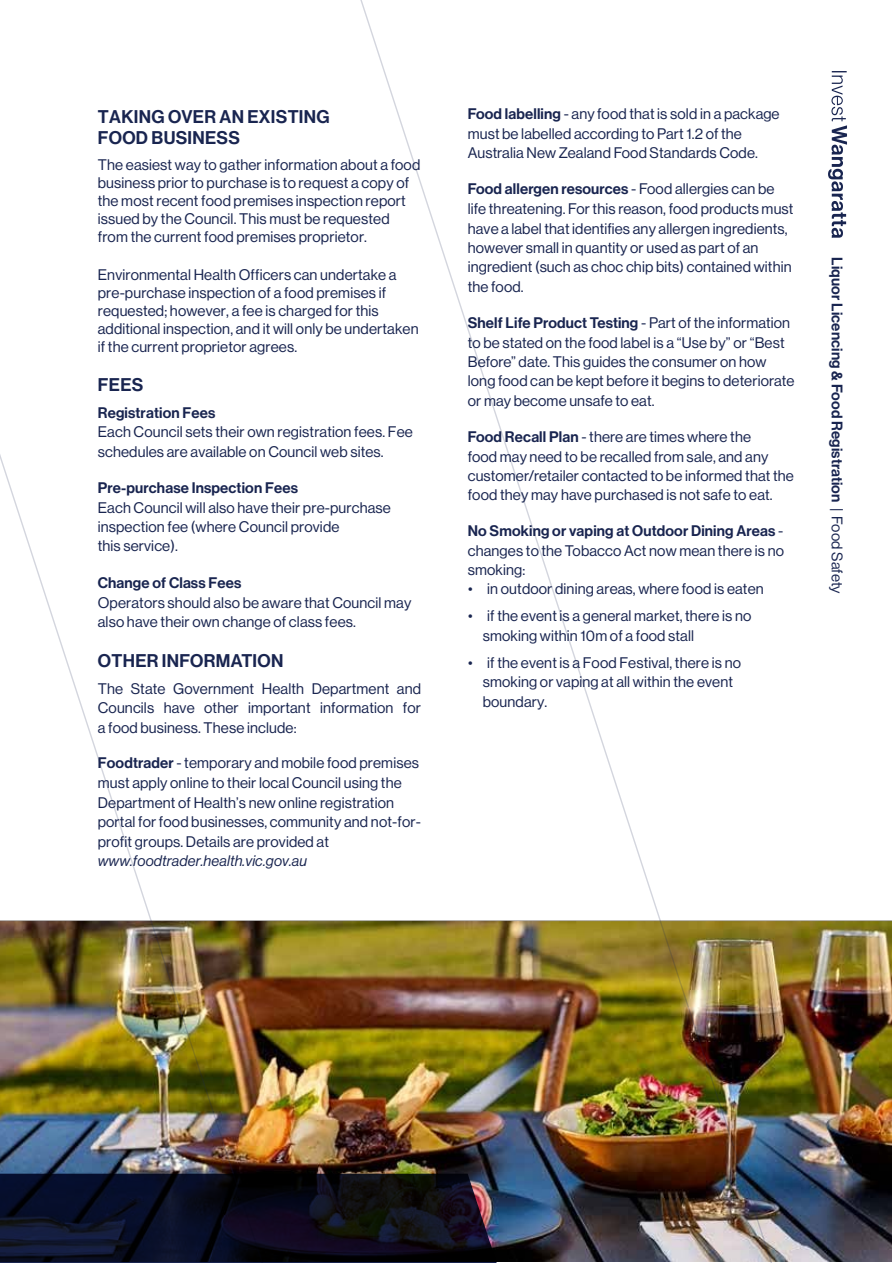
<style>
.page{position:relative;width:893px;height:1263px;background:#fff}
.page>*{position:absolute;margin:0;border:0;box-sizing:border-box;transform-origin:0 0}
.t1{font:18px/21px "N Haas Grotesk DS Pro 65 Md";letter-spacing:.015em;color:#192550}
.t2{font:15px/19.5px "N Haas Grotesk DS Pro 55 Rg";letter-spacing:.01em;color:#192550}
.t3{font:15px "N Haas Grotesk DS Pro 65 Md";letter-spacing:.01em;color:#192550}
.t4{font:15px "N Haas Grotesk DS Pro 56 It";letter-spacing:.01em;color:#192550}
.s1{font-family:"N Haas Grotesk DS Pro 65 Md"}
.s2{font-family:"N Haas Grotesk DS Pro 55 Rg"}
</style>
<div class="page">
<img style="left:777px;top:920px;width:115px;height:342px">
<img style="left:0;top:0;width:777px;height:1174px">
<img style="left:0;top:1174px;width:828px;height:89px">
<svg style="left:828px;top:71px;width:19px;height:167px"></svg>
<p class="t1" style="left:98px;top:106px;width:233px">TAKING OVER AN EXISTING<br>FOOD BUSINESS</p>
<p class="t2" style="left:98px;top:156px;width:324px;line-height:18px">The easiest way to gather information about a food business prior to purchase is to request a copy of the most recent food premises inspection report issued by the Council. This must be requested from the current food premises proprietor.</p>
<p class="t2" style="left:98px;top:265px;width:322px;line-height:18px">Environmental Health Officers can undertake a pre-purchase inspection of a food premises if requested; however, a fee is charged for this additional inspection, and it will only be undertaken if the current proprietor agrees.</p>
<p class="t1" style="left:98px;top:375px;width:47px">FEES</p>
<p class="t3" style="left:98px;top:404px;width:119px">Registration Fees</p>
<p class="t2" style="left:98px;top:423px;width:316px">Each Council sets their own registration fees. Fee schedules are available on Council web sites.</p>
<p class="t3" style="left:98px;top:479px;width:202px">Pre-purchase Inspection Fees</p>
<p class="t2" style="left:98px;top:498px;width:295px">Each Council will also have their pre-purchase inspection fee (where Council provide<br>this service).</p>
<p class="t3" style="left:98px;top:574px;width:145px">Change of Class Fees</p>
<p class="t2" style="left:98px;top:593px;width:315px">Operators should also be aware that Council may also have their own change of class fees.</p>
<p class="t1" style="left:98px;top:650px;width:187px">OTHER INFORMATION</p>
<p class="t2" style="left:98px;top:679px;width:325px;text-align:justify">The State Government Health Department and Councils have other important information for a food business. These include:</p>
<p class="t2" style="left:98px;top:753px;width:325px"><span class="s1">Foodtrader</span> - temporary and mobile food premises must apply online to their local Council using the Department of Health’s new online registration portal for food businesses, community and not-for&shy;profit groups. Details are provided at</p>
<p class="t4" style="left:98px;top:852px;width:211px">www.foodtrader.health.vic.gov.au</p>
<p class="t2" style="left:468px;top:104px;width:313px"><span class="s1">Food labelling</span> - any food that is sold in a package must be labelled according to Part 1.2 of the<br>Australia New Zealand Food Standards Code.</p>
<p class="t3" style="left:468px;top:180px;width:308px">Food allergen resources <span class="s2">- Food allergies can be</span></p>
<p class="t2" style="left:468px;top:199px;width:327px">life threatening. For this reason, food products must have a label that identifies any allergen ingredients, however small in quantity or used as part of an ingredient (such as choc chip bits) contained within the food.</p>
<p class="t3" style="left:468px;top:314px;width:324px">Shelf Life Product Testing <span class="s2">- Part of the information</span></p>
<p class="t2" style="left:468px;top:333px;width:328px">to be stated on the food label is a “Use by” or “Best Before” date. This guides the consumer on how long food can be kept before it begins to deteriorate or may become unsafe to eat.</p>
<p class="t2" style="left:468px;top:427px;width:328px"><span class="s1">Food Recall Plan</span> - there are times where the<br>food may need to be recalled from sale, and any customer/retailer contacted to be informed that the food they may have purchased is not safe to eat.</p>
<p class="t3" style="left:468px;top:522px;width:317px">No Smoking or vaping at Outdoor Dining Areas <span class="s2">-</span></p>
<p class="t2" style="left:468px;top:541px;width:318px;line-height:18.9px">changes to the Tobacco Act now mean there is no smoking:</p>
<p class="t2" style="left:468px;top:579px;width:297px">• in outdoor dining areas, where food is eaten</p>
<p class="t2" style="left:483px;top:606px;width:270px;text-indent:-15px">• if the event is a general market, there is no smoking within 10m of a food stall</p>
<p class="t2" style="left:483px;top:653px;width:260px;text-indent:-15px">• if the event is a Food Festival, there is no smoking or vaping at all within the event boundary.</p>
<p class="t3" style="left:846px;top:257px;width:338px;rotate:90deg">Liquor Licencing &amp; Food Registration <span class="s2">| Food Safety</span></p>
</div>
